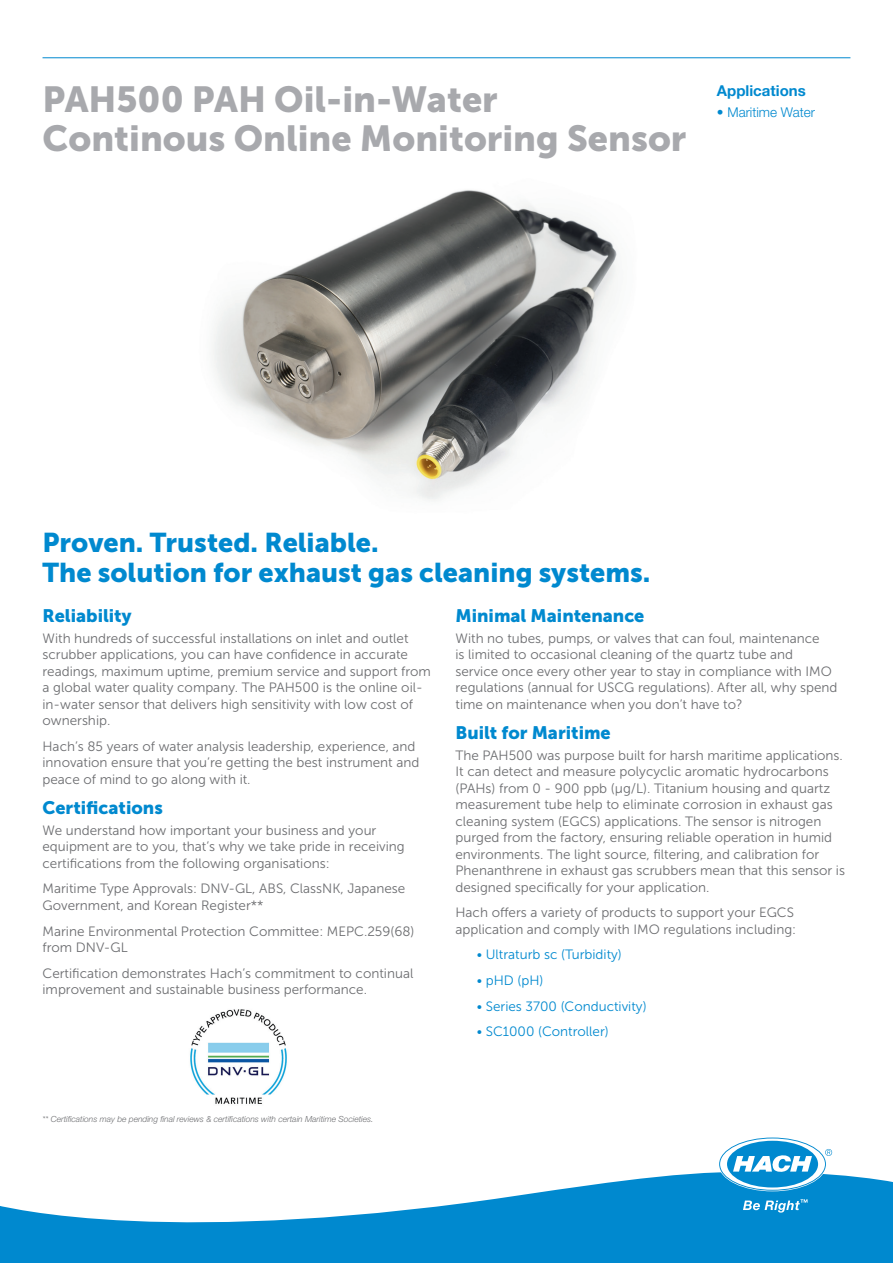
<style>
.page{position:relative;width:893px;height:1263px;background:#fff}
.page>*{position:absolute;margin:0;border:0;box-sizing:border-box;transform-origin:0 0}
.Head_1{font:36px/39px "Museo Sans 900";color:#a8a9ad}
.Head_2_USP{font:27px/30px "Museo Sans 900";color:#0089cf}
.Head_2{font:18px "Museo Sans 900";color:#0089cf}
.Head_3{font:700 15px "Helvetica Neue LTW1 G";color:#0089cf}
.Text_1_Gray{font:13.5px/16.5px "Museo Sans 300";color:#6c6d70}
.Text_1_Gray-2{font:13.5px "Museo Sans 300";color:#0089cf}
.Text_1_Color{font:300 13.5px "Helvetica Neue LTW1 G";color:#0089cf}
.Footnote{font:italic 300 8.4px "Helvetica Neue LTW1 G";color:#6c6d70}
</style>
<div class="page">
<hr style="left:43px;top:57px;width:807px;height:1px;background:#0089cf">
<svg style="left:0;top:1172px;width:893px;height:91px;fill:#0089cf"></svg>
<svg style="left:720px;top:1138px;width:112px;height:52px"></svg>
<svg style="left:743px;top:1199px;width:64px;height:13px"></svg>
<img style="left:213px;top:190px;width:404px;height:311px">
<img style="left:190px;top:1009px;width:97px;height:95px">
<p class="Head_1" style="left:43px;top:80px;width:645px">PAH500 PAH Oil-in-Water<br>Continous Online Monitoring Sensor</p>
<p class="Head_3" style="left:717px;top:81px;width:90px">Applications</p>
<p class="Text_1_Color" style="left:717px;top:104px;width:100px">• Maritime Water</p>
<p class="Head_2_USP" style="left:43px;top:527px;width:609px">Proven. Trusted. Reliable.<br>The solution for exhaust gas cleaning systems.</p>
<p class="Head_2" style="left:43px;top:605px;width:91px">Reliability</p>
<p class="Text_1_Gray" style="left:43px;top:630px;width:390px">With hundreds of successful installations on inlet and outlet scrubber applications, you can have confidence in accurate readings, maximum uptime, premium service and support from a global water quality company. The PAH500 is the online oil&shy;in-water sensor that delivers high sensitivity with low cost of ownership.</p>
<p class="Text_1_Gray" style="left:43px;top:738px;width:378px">Hach’s 85 years of water analysis leadership, experience, and innovation ensure that you’re getting the best instrument and peace of mind to go along with it.</p>
<p class="Head_2" style="left:43px;top:797px;width:122px">Certifications</p>
<p class="Text_1_Gray" style="left:43px;top:822px;width:364px">We understand how important your business and your equipment are to you, that’s why we take pride in receiving certifications from the following organisations:</p>
<p class="Text_1_Gray" style="left:43px;top:881px;width:364px">Maritime Type Approvals: DNV-GL, ABS, ClassNK, Japanese<br>Government, and Korean Register**</p>
<p class="Text_1_Gray" style="left:43px;top:923px;width:373px">Marine Environmental Protection Committee: MEPC.259(68) from DNV-GL</p>
<p class="Text_1_Gray" style="left:43px;top:965px;width:372px">Certification demonstrates Hach’s commitment to continual improvement and sustainable business performance.</p>
<p class="Head_2" style="left:455px;top:605px;width:190px">Minimal Maintenance</p>
<p class="Text_1_Gray" style="left:455px;top:630px;width:384px">With no tubes, pumps, or valves that can foul, maintenance<br>is limited to occasional cleaning of the quartz tube and service once every other year to stay in compliance with IMO regulations (annual for USCG regulations). After all, why spend time on maintenance when you don’t have to?</p>
<p class="Head_2" style="left:455px;top:722px;width:157px">Built for Maritime</p>
<p class="Text_1_Gray" style="left:455px;top:747px;width:391px">The PAH500 was purpose built for harsh maritime applications.<br>It can detect and measure polycyclic aromatic hydrocarbons (PAHs) from 0 - 900 ppb (µg/L). Titanium housing and quartz measurement tube help to eliminate corrosion in exhaust gas cleaning system (EGCS) applications. The sensor is nitrogen purged from the factory, ensuring reliable operation in humid environments. The light source, filtering, and calibration for Phenanthrene in exhaust gas scrubbers mean that this sensor is designed specifically for your application.</p>
<p class="Text_1_Gray" style="left:455px;top:904px;width:342px">Hach offers a variety of products to support your EGCS application and comply with IMO regulations including:</p>
<p class="Text_1_Gray-2" style="left:477px;top:947px;width:147px">• Ultraturb sc (Turbidity)</p>
<p class="Text_1_Gray-2" style="left:477px;top:973px;width:68px">• pHD (pH)</p>
<p class="Text_1_Gray-2" style="left:477px;top:999px;width:171px">• Series 3700 (Conductivity)</p>
<p class="Text_1_Gray-2" style="left:477px;top:1024px;width:134px">• SC1000 (Controller)</p>
<p class="Footnote" style="left:43px;top:1114px;width:332px">** Certifications may be pending final reviews &amp; certifications with certain Maritime Societies.</p>
</div>
